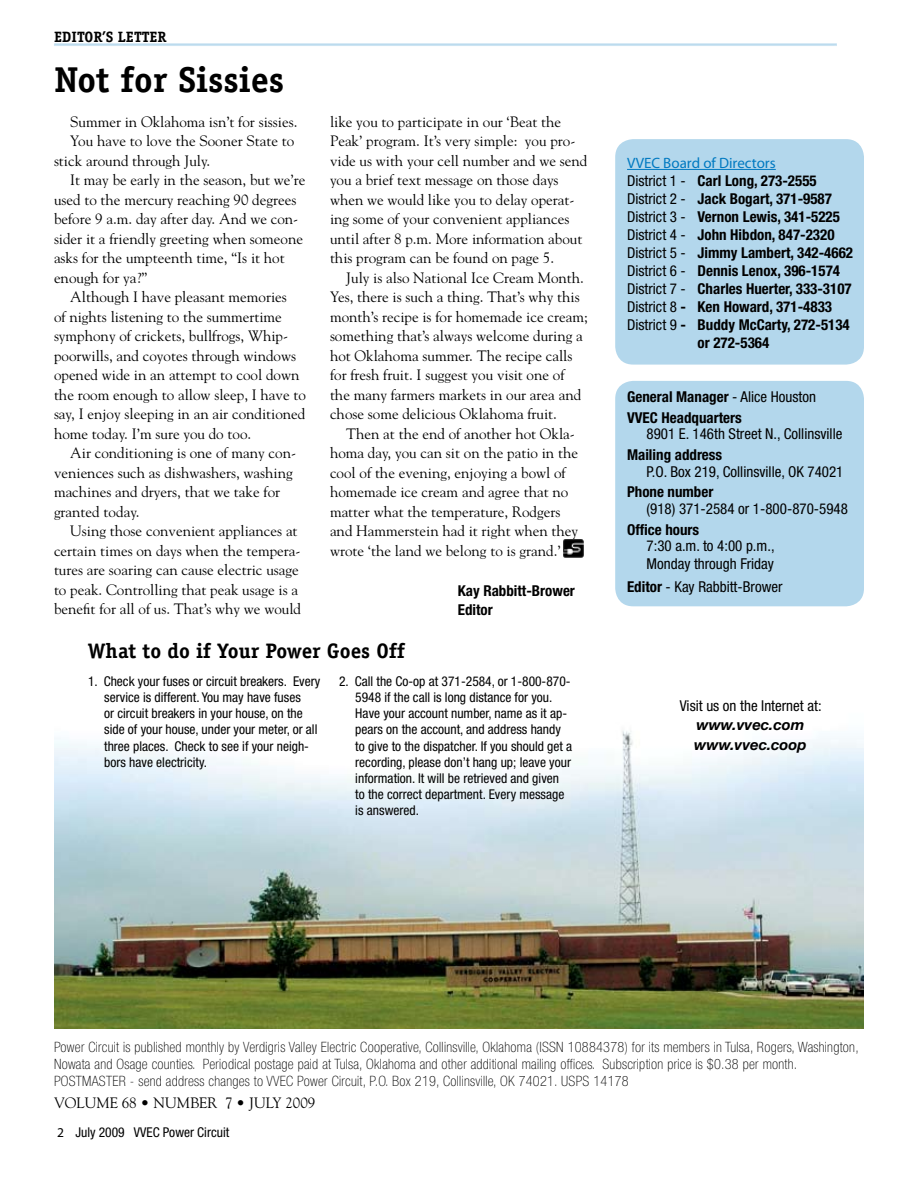
<style>
.page{position:relative;width:918px;height:1188px;background:#fff}
.page>*{position:absolute;margin:0;border:0;box-sizing:border-box;transform-origin:0 0}
.t1{font:700 36px "Officina Serif";color:#000}
.t2{font:700 21px "Officina Serif";color:#000}
.t3{font:15px/19.5px "Goudy";color:#000}
.t4{font:700 condensed 15px/20.9px "Helvetica Neue";color:#000}
.t5{font:condensed 15px/18px "Helvetica Neue";color:#000}
.t6{font:italic 700 15px/19.5px "Helvetica Neue";color:#000}
.t7{font:15px "Myriad Pro";color:#0079c1}
.t8{font:700 15px "Officina Serif";color:#000}
.t9{font:100 condensed 14.25px/17.1px "Helvetica Neue";letter-spacing:.02em;color:#000}
.t10{font:condensed 13.5px/16.2px "Helvetica Neue";color:#000}
.s1{font-weight:400}
.s2{font-weight:700}
.s3{font-family:"Myriad Pro";font-stretch:normal}
</style>
<div class="page">
<hr style="left:54px;top:43px;width:783px;height:3px;background:#0079c1">
<img style="left:54px;top:730px;width:810px;height:299px">
<div style="left:615px;top:139px;width:249px;height:226px;background:#b3d7ec;border-radius:18px"></div>
<div style="left:615px;top:381px;width:249px;height:225px;background:#b3d7ec;border-radius:18px"></div>
<hr style="left:627px;top:169px;width:149px;height:1px;background:#0079c1">
<img style="left:564px;top:539px;width:20px;height:18px">
<p class="t8" style="left:54px;top:28px;width:114px">Editor’s letter</p>
<h1 class="t1" style="left:54px;top:57px;width:232px">Not for Sissies</h1>
<p class="t3" style="left:70px;top:111px;width:229px">Summer in Oklahoma isn’t for sissies.</p>
<p class="t3" style="left:70px;top:131px;width:226px">You have to love the Sooner State to</p>
<p class="t3" style="left:54px;top:150px;width:158px">stick around through July.</p>
<p class="t3" style="left:70px;top:170px;width:237px">It may be early in the season, but we’re</p>
<p class="t3" style="left:54px;top:189px;width:244px">used to the mercury reaching 90 degrees</p>
<p class="t3" style="left:54px;top:209px;width:246px">before 9 a.m. day after day. And we con-</p>
<p class="t3" style="left:54px;top:228px;width:251px">sider it a friendly greeting when someone</p>
<p class="t3" style="left:54px;top:248px;width:232px">asks for the umpteenth time, “Is it hot</p>
<p class="t3" style="left:54px;top:267px;width:95px">enough for ya?”</p>
<p class="t3" style="left:70px;top:287px;width:218px">Although I have pleasant memories</p>
<p class="t3" style="left:54px;top:306px;width:229px">of nights listening to the summertime</p>
<p class="t3" style="left:54px;top:326px;width:236px">symphony of crickets, bullfrogs, Whip-</p>
<p class="t3" style="left:54px;top:345px;width:244px">poorwills, and coyotes through windows</p>
<p class="t3" style="left:54px;top:365px;width:247px">opened wide in an attempt to cool down</p>
<p class="t3" style="left:54px;top:384px;width:254px">the room enough to allow sleep, I have to</p>
<p class="t3" style="left:54px;top:404px;width:253px">say, I enjoy sleeping in an air conditioned</p>
<p class="t3" style="left:54px;top:423px;width:199px">home today. I’m sure you do too.</p>
<p class="t3" style="left:70px;top:443px;width:227px">Air conditioning is one of many con-</p>
<p class="t3" style="left:54px;top:462px;width:240px">veniences such as dishwashers, washing</p>
<p class="t3" style="left:54px;top:482px;width:228px">machines and dryers, that we take for</p>
<p class="t3" style="left:54px;top:501px;width:87px">granted today.</p>
<p class="t3" style="left:70px;top:521px;width:229px">Using those convenient appliances at</p>
<p class="t3" style="left:54px;top:540px;width:248px">certain times on days when the tempera-</p>
<p class="t3" style="left:54px;top:560px;width:246px">tures are soaring can cause electric usage</p>
<p class="t3" style="left:54px;top:579px;width:246px">to peak. Controlling that peak usage is a</p>
<p class="t3" style="left:54px;top:599px;width:249px">benefit for all of us. That’s why we would</p>
<p class="t3" style="left:330px;top:111px;width:259px">like you to participate in our ‘Beat the Peak’ program. It’s very simple: you pro&shy;vide us with your cell number and we send you a brief text message on those days when we would like you to delay operat&shy;ing some of your convenient appliances until after 8 p.m. More information about this program can be found on page 5.</p>
<p class="t3" style="left:330px;top:267px;width:259px;text-indent:16px">July is also National Ice Cream Month.<br>Yes, there is such a thing. That’s why this month’s recipe is for homemade ice cream; something that’s always welcome during a hot Oklahoma summer. The recipe calls for fresh fruit. I suggest you visit one of the many farmers markets in our area and chose some delicious Oklahoma fruit.</p>
<p class="t3" style="left:330px;top:423px;width:250px;text-indent:16px">Then at the end of another hot Okla&shy;homa day, you can sit on the patio in the cool of the evening, enjoying a bowl of homemade ice cream and agree that no matter what the temperature, Rodgers and Hammerstein had it right when they wrote ‘the land we belong to is grand.’</p>
<p class="t4" style="left:458px;top:580px;width:119px;line-height:19.5px">Kay Rabbitt-Brower<br>Editor</p>
<h2 class="t2" style="left:88px;top:638px;width:319px">What to do if Your Power Goes Off</h2>
<p class="t10" style="left:104px;top:673px;width:218px;text-indent:-16px">1. Check your fuses or circuit breakers. Every service is different. You may have fuses<br>or circuit breakers in your house, on the side of your house, under your meter, or all three places. Check to see if your neigh&shy;bors have electricity.</p>
<p class="t10" style="left:355px;top:673px;width:218px;text-indent:-16px">2. Call the Co-op at 371-2584, or 1-800-870- 5948 if the call is long distance for you.<br>Have your account number, name as it ap&shy;pears on the account, and address handy to give to the dispatcher. If you should get a recording, please don’t hang up; leave your information. It will be retrieved and given<br>to the correct department. Every message is answered.</p>
<p class="t7" style="left:627px;top:154px;width:150px">VVEC Board of Directors</p>
<p class="t4" style="left:627px;top:170px;width:191px"><span class="s1">District 1 -</span> Carl Long, 273-2555</p>
<p class="t4" style="left:627px;top:188px;width:206px"><span class="s1">District 2 -</span> Jack Bogart, 371-9587</p>
<p class="t4" style="left:627px;top:206px;width:214px"><span class="s1">District 3 -</span> Vernon Lewis, 341-5225</p>
<p class="t4" style="left:627px;top:224px;width:209px"><span class="s1">District 4 -</span> John Hibdon, 847-2320</p>
<p class="t4" style="left:627px;top:242px;width:228px"><span class="s1">District 5 -</span> Jimmy Lambert, 342-4662</p>
<p class="t4" style="left:627px;top:260px;width:215px"><span class="s1">District 6 -</span> Dennis Lenox, 396-1574</p>
<p class="t4" style="left:627px;top:278px;width:226px"><span class="s1">District 7 -</span> Charles Huerter, 333-3107</p>
<p class="t4" style="left:627px;top:296px;width:207px"><span class="s1">District 8</span> - Ken Howard, 371-4833</p>
<p class="t4" style="left:627px;top:314px;width:224px"><span class="s1">District 9</span> - Buddy McCarty, 272-5134</p>
<p class="t4" style="left:698px;top:332px;width:73px">or 272-5364</p>
<p class="t4" style="left:627px;top:386px;width:191px">General Manager <span class="s1">- Alice Houston<br></span>VVEC Headquarters</p>
<p class="t5" style="left:647px;top:425px;width:197px">8901 E. 146th Street N., Collinsville</p>
<p class="t4" style="left:627px;top:444px;width:97px">Mailing address</p>
<p class="t5" style="left:647px;top:462px;width:198px">P.O. Box 219, Collinsville, OK 74021</p>
<p class="t4" style="left:627px;top:481px;width:88px">Phone number</p>
<p class="t5" style="left:647px;top:499px;width:203px">(918) 371-2584 or 1-800-870-5948</p>
<p class="t4" style="left:627px;top:519px;width:74px">Office hours</p>
<p class="t5" style="left:647px;top:537px;width:130px">7:30 a.m. to 4:00 p.m.,<br>Monday through Friday</p>
<p class="t5" style="left:627px;top:577px;width:157px"><span class="s2">Editor</span> - Kay Rabbitt-Brower</p>
<p class="t5" style="left:680px;top:696px;width:143px">Visit us on the Internet at:</p>
<p class="t6" style="left:694px;top:715px;width:114px">www.vvec.com www.vvec.coop</p>
<p class="t9" style="left:54px;top:1038px;width:806px">Power Circuit is published monthly by Verdigris Valley Electric Cooperative, Collinsville, Oklahoma (ISSN 10884378) for its members in Tulsa, Rogers, Washington,<br>Nowata and Osage counties. Periodical postage paid at Tulsa, Oklahoma and other additional mailing offices. Subscription price is $0.38 per month.<br>POSTMASTER - send address changes to VVEC Power Circuit, P.O. Box 219, Collinsville, OK 74021. USPS 14178</p>
<p class="t3" style="left:54px;top:1092px;width:263px">Volume 68 • Number 7 • july 2009</p>
<p class="t10" style="left:57px;top:1124px;width:174px"><span class="s3">2</span> July 2009 VVEC Power Circuit</p>
</div>
